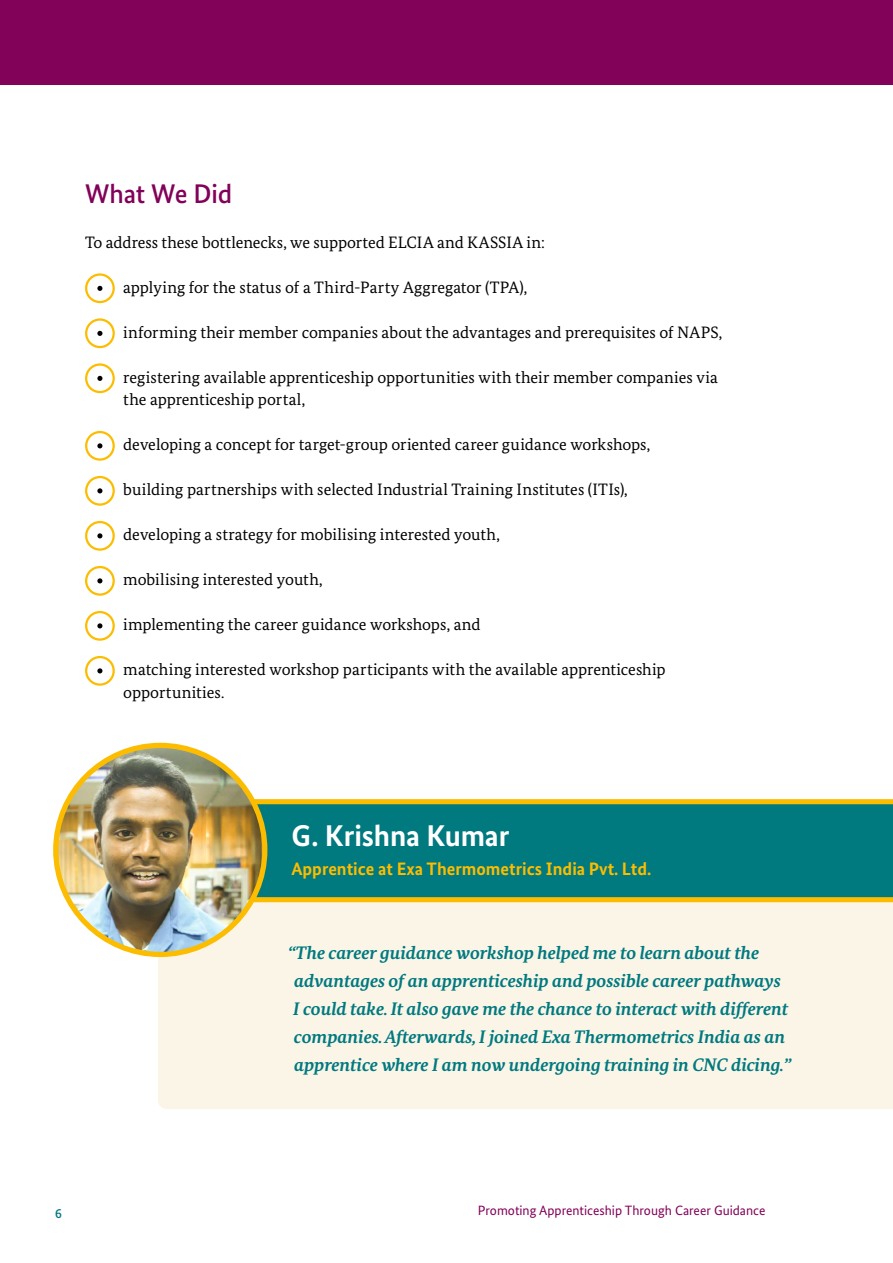
<style>
.page{position:relative;width:893px;height:1263px;background:#fff}
.page>*{position:absolute;margin:0;border:0;box-sizing:border-box;transform-origin:0 0}
._01_1_Überschrift_gr{font:700 30px "Bundes Sans";letter-spacing:-.005em;color:#fff}
._01_1_Überschrift_ro{font:500 27px "Bundes Sans";letter-spacing:-.005em;color:#820159}
.t1{font:italic 700 18.15px/28px "Bundes Serif";letter-spacing:-.005em;color:#00797f}
.t2{font:700 18px "Bundes Sans";color:#fcbd00}
._02_Copy_linksb_Aufz{font:16.5px/22.5px "Bundes Serif";color:#000}
._02_Copy_linksb{font:16.5px "Bundes Serif";letter-spacing:-.005em;color:#000}
.t3{font:13.5px "Bundes Sans";color:#820159}
.t4{font:500 13.5px "Bundes Sans";color:#00797f}
.s1{font-size:18px}
</style>
<div class="page">
<div style="left:0;top:0;width:893px;height:84px;background:#820159"></div>
<div style="left:85px;top:273px;width:30px;height:30px;border:2px solid #fcbd00;border-radius:50%"></div>
<svg style="left:97px;top:286px;width:5px;height:5px"></svg>
<div style="left:85px;top:318px;width:30px;height:30px;border:2px solid #fcbd00;border-radius:50%"></div>
<svg style="left:97px;top:331px;width:5px;height:5px"></svg>
<div style="left:85px;top:363px;width:30px;height:30px;border:2px solid #fcbd00;border-radius:50%"></div>
<svg style="left:97px;top:376px;width:5px;height:5px"></svg>
<div style="left:85px;top:431px;width:30px;height:30px;border:2px solid #fcbd00;border-radius:50%"></div>
<svg style="left:97px;top:443px;width:5px;height:5px"></svg>
<div style="left:85px;top:476px;width:30px;height:30px;border:2px solid #fcbd00;border-radius:50%"></div>
<svg style="left:97px;top:488px;width:5px;height:5px"></svg>
<div style="left:85px;top:521px;width:30px;height:30px;border:2px solid #fcbd00;border-radius:50%"></div>
<svg style="left:97px;top:533px;width:5px;height:5px"></svg>
<div style="left:85px;top:566px;width:30px;height:30px;border:2px solid #fcbd00;border-radius:50%"></div>
<svg style="left:97px;top:578px;width:5px;height:5px"></svg>
<div style="left:85px;top:611px;width:30px;height:30px;border:2px solid #fcbd00;border-radius:50%"></div>
<svg style="left:97px;top:623px;width:5px;height:5px"></svg>
<div style="left:85px;top:656px;width:30px;height:30px;border:2px solid #fcbd00;border-radius:50%"></div>
<svg style="left:97px;top:668px;width:5px;height:5px"></svg>
<div style="left:158px;top:902px;width:735px;height:207px;background:#fbf5e8"></div>
<svg style="left:251px;top:799px;width:642px;height:103px;background:#197f72"></svg>
<img style="left:56px;top:745px;width:209px;height:209px;border-radius:104px">
<div style="left:53px;top:743px;width:214px;height:214px;border:5px solid #fcbd00;border-radius:50%"></div>
<p class="_01_1_Überschrift_ro" style="left:85px;top:177px;width:149px">What We Did</p>
<p class="_02_Copy_linksb" style="left:85px;top:232px;width:462px">To address these bottlenecks, we supported ELCIA and KASSIA in:</p>
<p class="_02_Copy_linksb_Aufz" style="left:123px;top:275px;width:405px">applying for the status of a Third-Party Aggregator (TPA),</p>
<p class="_02_Copy_linksb_Aufz" style="left:123px;top:320px;width:601px">informing their member companies about the advantages and prerequisites of NAPS,</p>
<p class="_02_Copy_linksb_Aufz" style="left:123px;top:365px;width:596px">registering available apprenticeship opportunities with their member companies via the apprenticeship portal,</p>
<p class="_02_Copy_linksb_Aufz" style="left:123px;top:433px;width:528px">developing a concept for target-group oriented career guidance workshops,</p>
<p class="_02_Copy_linksb_Aufz" style="left:123px;top:478px;width:506px">building partnerships with selected Industrial Training Institutes (ITIs),</p>
<p class="_02_Copy_linksb_Aufz" style="left:123px;top:523px;width:378px">developing a strategy for mobilising interested youth,</p>
<p class="_02_Copy_linksb_Aufz" style="left:123px;top:568px;width:201px">mobilising interested youth,</p>
<p class="_02_Copy_linksb_Aufz" style="left:123px;top:613px;width:359px">implementing the career guidance workshops, and</p>
<p class="_02_Copy_linksb_Aufz" style="left:123px;top:658px;width:544px">matching interested workshop participants with the available apprenticeship opportunities.</p>
<p class="_01_1_Überschrift_gr" style="left:291px;top:817px;width:220px">G. Krishna Kumar</p>
<p class="t2" style="left:291px;top:858px;width:361px">Apprentice at Exa Thermometrics India Pvt. Ltd.</p>
<p class="t1" style="left:288px;top:939px;width:505px"><span class="s1">“</span>The career guidance workshop helped me to learn about the advantages of an apprenticeship and possible career pathways<br>I could take. It also gave me the chance to interact with different companies. Afterwards, I joined Exa Thermometrics India as an apprentice where I am now undergoing training in CNC dicing.<span class="s1">”</span></p>
<p class="t4" style="left:55px;top:1205px;width:8px">6</p>
<p class="t3" style="left:478px;top:1202px;width:289px">Promoting Apprenticeship Through Career Guidance</p>
</div>
